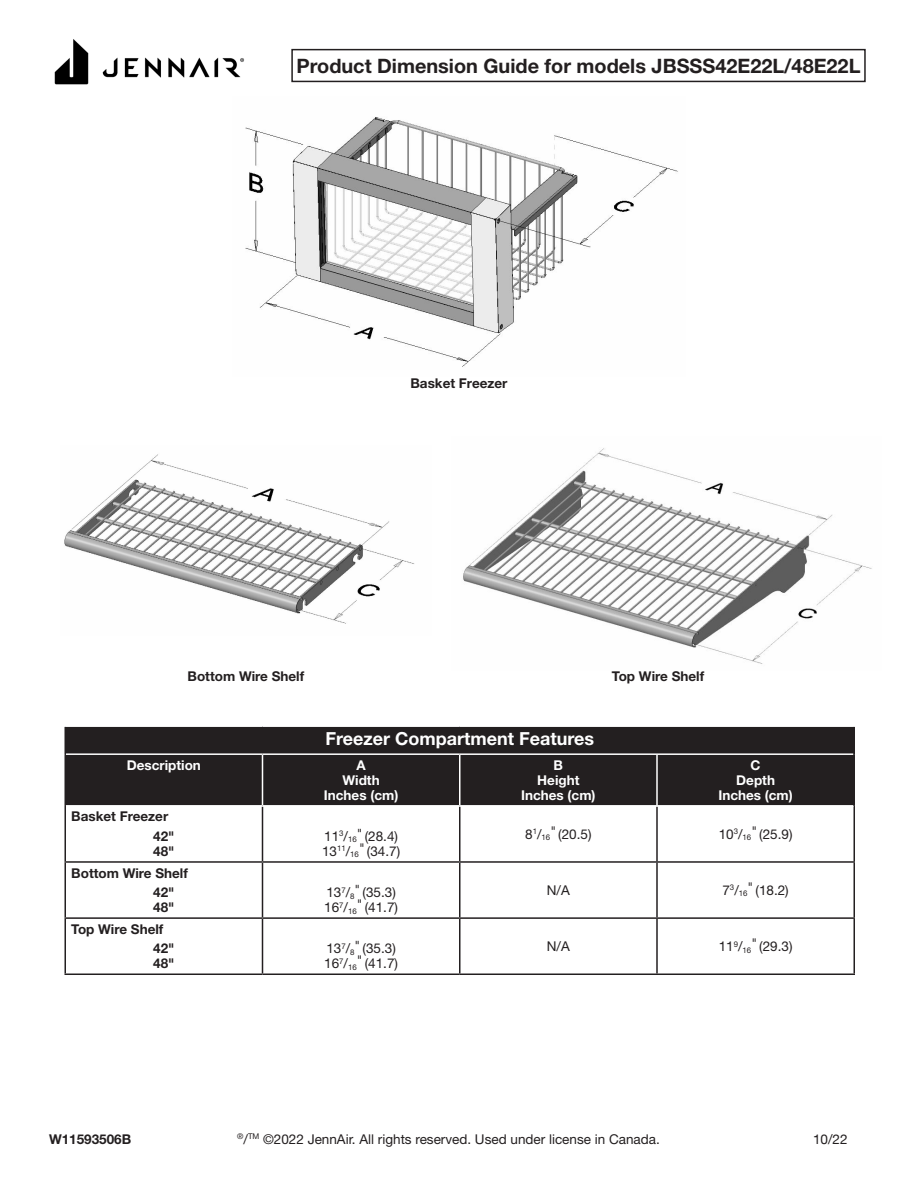
<style>
.page{position:relative;width:918px;height:1188px;background:#fff}
.page>*{position:absolute;margin:0;border:0;box-sizing:border-box;transform-origin:0 0}
.t1{font:700 19.8px "Helvetica Neue LT Std";color:#231f20}
.Table_title{font:700 18px "Helvetica Neue LT Std";color:#fff}
.WHP_2_Body_Text{font:13.5px/15px "Helvetica Neue LT Std";color:#231f20}
.WHP_1_Heading_2_Box{font:700 13.5px "Helvetica Neue LT Std";color:#231f20}
.Table_title-2{font:700 13.5px/15px "Helvetica Neue LT Std";color:#fff;text-align:center}
.Body_Copy{font:13.5px "Helvetica Neue LT Std";color:#231f20}
.WHP_2_Body_Text-2{font:700 13.5px/15px "Helvetica Neue LT Std";color:#231f20}
.WHP_4_Footer{font:700 13.5px "Helvetica Neue LT Std";color:#231f20}
.WHP_2_Body_Text_Inde{font:13.5px "Helvetica Neue LT Com";color:#231f20}
.Body_Copy-2{font:7.8px "Helvetica Neue LT Std";color:#231f20}
.s1{font-size:13.5px}
</style>
<div class="page">
<div style="left:66px;top:727px;width:788px;height:78px;background:#231f20"></div>
<hr style="left:65px;top:806px;width:1px;height:55px;background:#231f20">
<hr style="left:262px;top:807px;width:1px;height:54px;background:#231f20">
<hr style="left:459px;top:807px;width:2px;height:54px;background:#231f20">
<hr style="left:656px;top:807px;width:2px;height:54px;background:#231f20">
<hr style="left:854px;top:806px;width:1px;height:55px;background:#231f20">
<hr style="left:65px;top:861px;width:198px;height:2px;background:#231f20">
<hr style="left:65px;top:863px;width:1px;height:54px;background:#231f20">
<hr style="left:263px;top:861px;width:197px;height:2px;background:#231f20">
<hr style="left:262px;top:863px;width:1px;height:54px;background:#231f20">
<hr style="left:460px;top:861px;width:197px;height:2px;background:#231f20">
<hr style="left:459px;top:863px;width:2px;height:54px;background:#231f20">
<hr style="left:657px;top:861px;width:198px;height:2px;background:#231f20">
<hr style="left:656px;top:863px;width:2px;height:54px;background:#231f20">
<hr style="left:854px;top:863px;width:1px;height:54px;background:#231f20">
<hr style="left:65px;top:917px;width:198px;height:2px;background:#231f20">
<hr style="left:65px;top:919px;width:1px;height:55px;background:#231f20">
<hr style="left:263px;top:917px;width:197px;height:2px;background:#231f20">
<hr style="left:262px;top:919px;width:1px;height:55px;background:#231f20">
<hr style="left:460px;top:917px;width:197px;height:2px;background:#231f20">
<hr style="left:459px;top:919px;width:2px;height:55px;background:#231f20">
<hr style="left:657px;top:917px;width:198px;height:2px;background:#231f20">
<hr style="left:656px;top:919px;width:2px;height:55px;background:#231f20">
<hr style="left:854px;top:919px;width:1px;height:55px;background:#231f20">
<hr style="left:65px;top:974px;width:198px;height:1px;background:#231f20">
<hr style="left:263px;top:974px;width:197px;height:1px;background:#231f20">
<hr style="left:460px;top:974px;width:197px;height:1px;background:#231f20">
<hr style="left:657px;top:974px;width:198px;height:1px;background:#231f20">
<hr style="left:66px;top:753px;width:197px;height:2px;background:#fff">
<hr style="left:263px;top:753px;width:197px;height:2px;background:#fff">
<hr style="left:262px;top:755px;width:1px;height:50px;background:#fff">
<hr style="left:460px;top:753px;width:197px;height:2px;background:#fff">
<hr style="left:459px;top:755px;width:2px;height:50px;background:#fff">
<hr style="left:657px;top:753px;width:197px;height:2px;background:#fff">
<hr style="left:656px;top:755px;width:2px;height:50px;background:#fff">
<svg style="left:65px;top:727px;width:1px;height:27px"></svg>
<svg style="left:854px;top:727px;width:1px;height:27px"></svg>
<hr style="left:65px;top:754px;width:1px;height:52px;background:#231f20">
<hr style="left:854px;top:754px;width:1px;height:52px;background:#231f20">
<img style="left:54px;top:39px;width:190px;height:46px">
<img style="left:245px;top:117px;width:433px;height:250px">
<img style="left:64px;top:454px;width:351px;height:170px">
<img style="left:463px;top:448px;width:409px;height:216px">
<div style="left:291px;top:49px;width:575px;height:33px;border:2px solid #231f20"></div>
<p class="t1" style="left:297px;top:53px;width:565px">Product Dimension Guide for models JBSSS42E22L/48E22L</p>
<p class="WHP_1_Heading_2_Box" style="left:410px;top:374px;width:99px">Basket Freezer</p>
<p class="WHP_1_Heading_2_Box" style="left:188px;top:668px;width:118px">Bottom Wire Shelf</p>
<p class="WHP_1_Heading_2_Box" style="left:612px;top:668px;width:94px">Top Wire Shelf</p>
<p class="Table_title" style="left:325px;top:727px;width:270px">Freezer Compartment Features</p>
<p class="Table_title-2" style="left:127px;top:757px;width:76px">Description</p>
<p class="Table_title-2" style="left:324px;top:757px;width:76px">A<br>Width<br>Inches (cm)</p>
<p class="Table_title-2" style="left:521px;top:757px;width:76px">B<br>Height<br>Inches (cm)</p>
<p class="Table_title-2" style="left:718px;top:757px;width:76px">C<br>Depth<br>Inches (cm)</p>
<p class="WHP_1_Heading_2_Box" style="left:71px;top:808px;width:99px">Basket Freezer</p>
<p class="WHP_2_Body_Text-2" style="left:153px;top:828px;width:23px">42"<br>48"</p>
<p class="WHP_2_Body_Text" style="left:322px;top:828px;width:80px">11<sup>3</sup>/<sub>16</sub><sup>"</sup> (28.4)<br>13<sup>11</sup>/<sub>16</sub>" (34.7)</p>
<p class="WHP_2_Body_Text" style="left:525px;top:826px;width:68px">8<sup>1</sup>/<sub>16</sub>" (20.5)</p>
<p class="WHP_2_Body_Text" style="left:719px;top:826px;width:75px">10<sup>3</sup>/<sub>16</sub>" (25.9)</p>
<p class="WHP_1_Heading_2_Box" style="left:71px;top:864px;width:118px">Bottom Wire Shelf</p>
<p class="WHP_2_Body_Text-2" style="left:153px;top:885px;width:23px">42"<br>48"</p>
<p class="WHP_2_Body_Text" style="left:324px;top:885px;width:75px">13<sup>7</sup>/<sub>8</sub><sup>"</sup> (35.3)<br>16<sup>7</sup>/<sub>16</sub>" (41.7)</p>
<p class="WHP_2_Body_Text" style="left:547px;top:882px;width:24px">N/A</p>
<p class="WHP_2_Body_Text" style="left:722px;top:882px;width:68px">7<sup>3</sup>/<sub>16</sub>" (18.2)</p>
<p class="WHP_1_Heading_2_Box" style="left:71px;top:921px;width:94px">Top Wire Shelf</p>
<p class="WHP_2_Body_Text-2" style="left:153px;top:941px;width:23px">42"<br>48"</p>
<p class="WHP_2_Body_Text" style="left:324px;top:941px;width:75px">13<sup>7</sup>/<sub>8</sub><sup>"</sup> (35.3)<br>16<sup>7</sup>/<sub>16</sub>" (41.7)</p>
<p class="WHP_2_Body_Text" style="left:547px;top:939px;width:24px">N/A</p>
<p class="WHP_2_Body_Text" style="left:719px;top:939px;width:75px">11<sup>9</sup>/<sub>16</sub>" (29.3)</p>
<p class="Body_Copy-2" style="left:237px;top:1132px;width:24px">®<span class="s1">/</span>TM</p>
<p class="WHP_4_Footer" style="left:49px;top:1130px;width:84px">W11593506B</p>
<p class="Body_Copy" style="left:263px;top:1131px;width:398px">©2022 JennAir. All rights reserved. Used under license in Canada.</p>
<p class="WHP_2_Body_Text_Inde" style="left:813px;top:1131px;width:36px">10/22</p>
</div>
